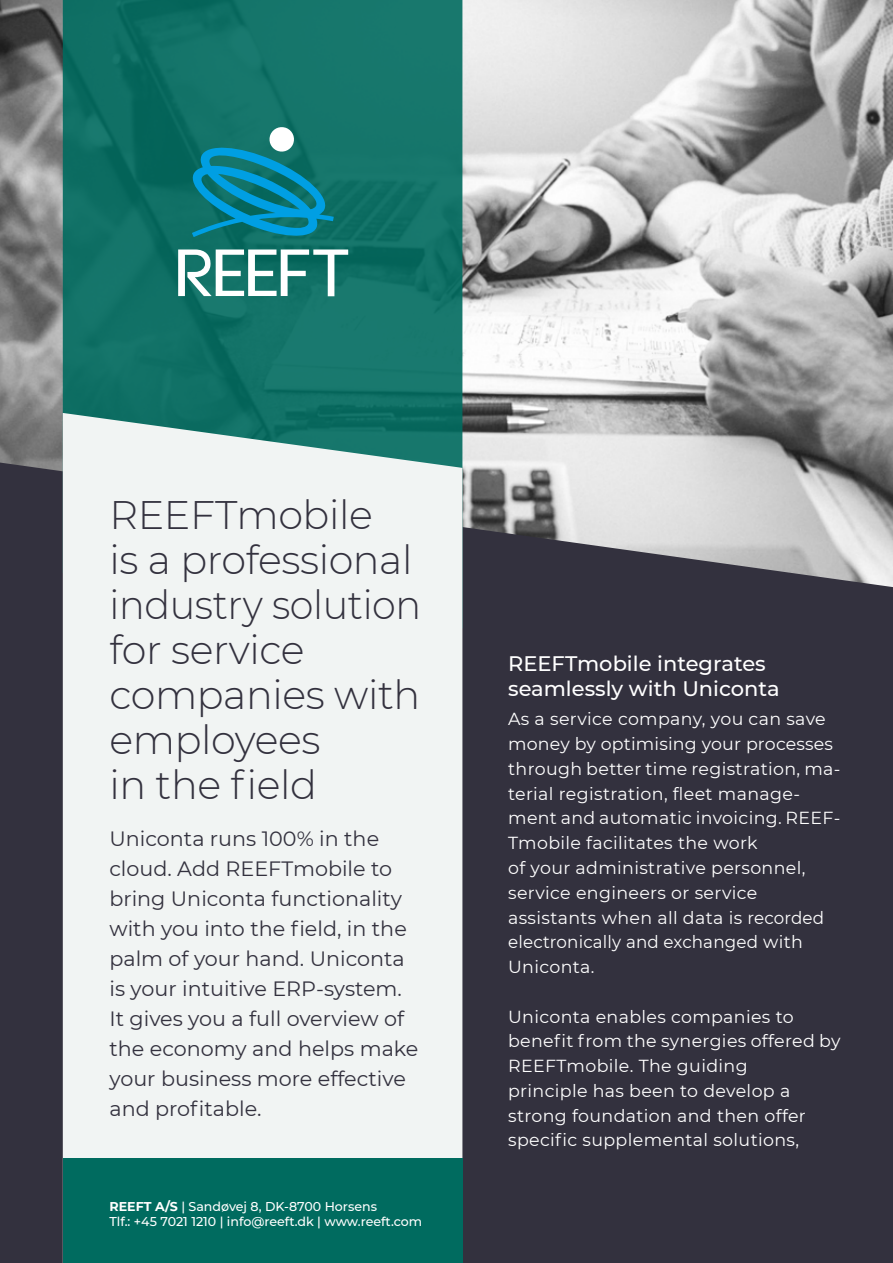
<style>
.page{position:relative;width:893px;height:1263px;background:#33313e}
.page>*{position:absolute;margin:0;border:0;box-sizing:border-box;transform-origin:0 0}
.t1{font:300 39.75px/45px "Montserrat";letter-spacing:-.01em;color:#33313e}
.t2{font:500 21px/25.5px "Montserrat";color:#fff}
.t3{font:20.7px/30px "Montserrat";color:#33313e}
.t4{font:17.4px/24.8px "Montserrat";letter-spacing:.02em;color:#fff}
.t5{font:500 12.75px/15.3px "Montserrat";color:#fff}
.s1{font-weight:700}
</style>
<div class="page">
<img style="left:0;top:0;width:893px;height:587px">
<svg style="left:63px;top:0;width:399px;height:413px;background:#117167"></svg>
<svg style="left:178px;top:249px;width:170px;height:47px;background:#69a59e"></svg>
<svg style="left:189px;top:125px;width:145px;height:115px;background:#11818e"></svg>
<div style="left:63px;top:413px;width:399px;height:746px;background:#f1f4f3"></div>
<div style="left:63px;top:1159px;width:399px;height:104px;background:#006b5f"></div>
<h1 class="t1" style="left:109px;top:491px;width:313px">REEFTmobile<br>is a professional industry solution for service companies with employees<br>in the field</h1>
<p class="t3" style="left:109px;top:823px;width:310px">Uniconta runs 100% in the cloud. Add REEFTmobile to bring Uniconta functionality with you into the field, in the palm of your hand. Uniconta is your intuitive ERP-system.<br>It gives you a full overview of the economy and helps make your business more effective and profitable.</p>
<p class="t5" style="left:109px;top:1198px;width:314px"><span class="s1">REEFT A/S</span> | Sandøvej 8, DK-8700 Horsens<br>Tlf.: +45 7021 1210 | info@reeft.dk | www.reeft.com</p>
<p class="t2" style="left:508px;top:650px;width:273px">REEFTmobile integrates seamlessly with Uniconta</p>
<p class="t4" style="left:508px;top:706px;width:334px">As a service company, you can save money by optimising your processes through better time registration, ma&shy;terial registration, fleet manage&shy;ment and automatic invoicing. REEF-<br>Tmobile facilitates the work<br>of your administrative personnel, service engineers or service assistants when all data is recorded electronically and exchanged with<br>Uniconta.</p>
<p class="t4" style="left:508px;top:1003px;width:334px">Uniconta enables companies to benefit from the synergies offered by<br>REEFTmobile. The guiding<br>principle has been to develop a strong foundation and then offer specific supplemental solutions,</p>
</div>
